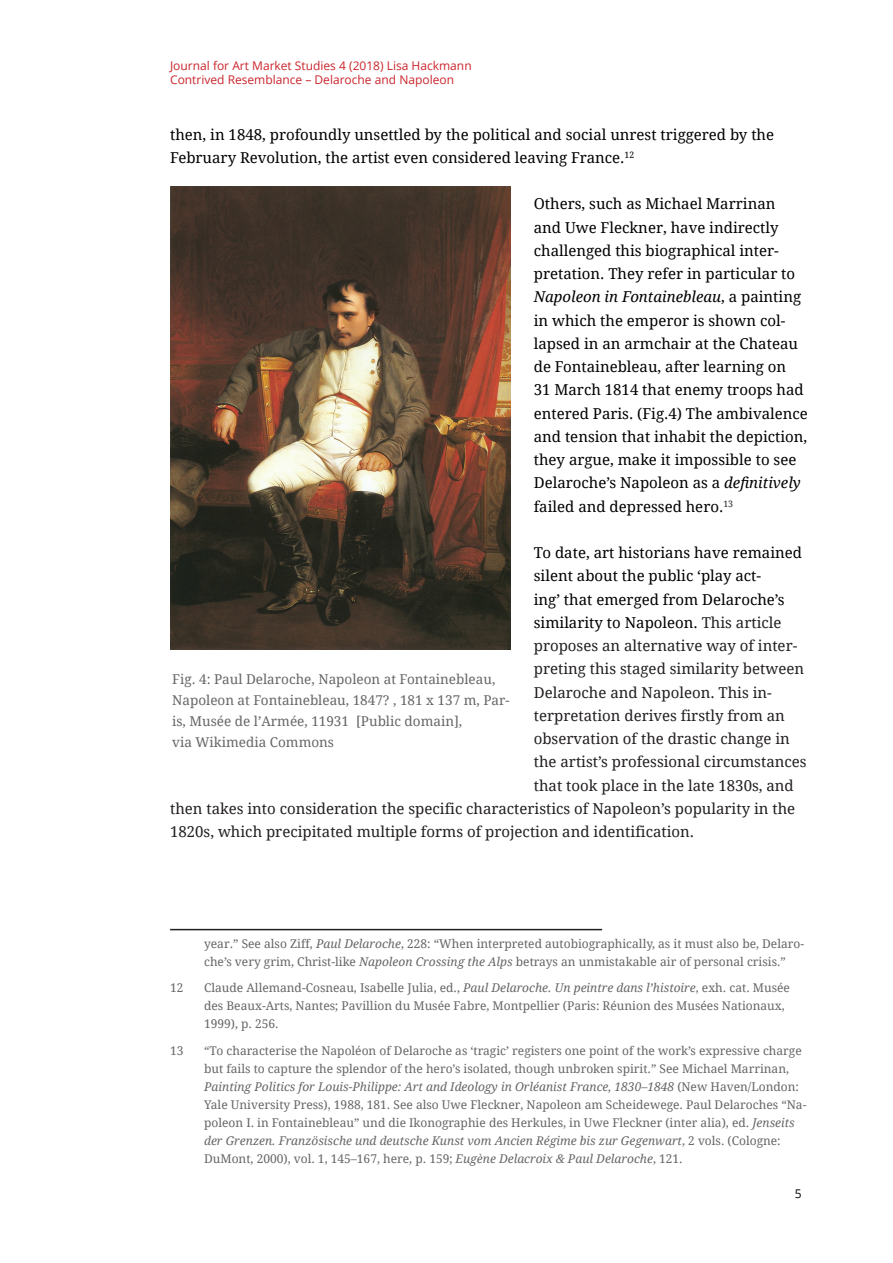
<style>
.page{position:relative;width:893px;height:1263px;background:#fff}
.page>*{position:absolute;margin:0;border:0;box-sizing:border-box;transform-origin:0 0}
.fkm-standard-absatz{font:15px/23.2px "Droid Serif";color:#000}
.fkm-standard-absatz-2{font:15px "Droid Serif";color:#231f20}
.t1{font:13.5px/21px "Droid Serif";color:#666}
.fkm-fussnoten{font:12px/18px "Droid Serif";color:#666}
.t2{font:12px/14.4px "Open Sans";color:#ca252c}
.t3{font:12px "Open Sans";color:#000}
.s1{font-style:italic}
.s2{color:#231f20}
</style>
<div class="page">
<hr style="left:170px;top:929px;width:432px;height:1px;background:#231f20">
<img style="left:170px;top:186px;width:340px;height:463px">
<p class="t2" style="left:170px;top:58px;width:303px">Journal for Art Market Studies 4 (2018) Lisa Hackmann<br>Contrived Resemblance – Delaroche and Napoleon</p>
<p class="fkm-standard-absatz" style="left:170px;top:123px;width:606px">then, in 1848, profoundly unsettled by the political and social unrest triggered by the<br>February Revolution, the artist even considered leaving France.<sup>12</sup></p>
<p class="fkm-standard-absatz" style="left:534px;top:192px;width:276px">Others, such as Michael Marrinan<br>and Uwe Fleckner, have indirectly challenged this biographical inter&shy;pretation. They refer in particular to <span class="s1">Napoleon in Fontainebleau</span>, a painting in which the emperor is shown col&shy;lapsed in an armchair at the Chateau de Fontainebleau, after learning on<br>31 March 1814 that enemy troops had entered Paris. (Fig.4) The ambivalence and tension that inhabit the depiction, they argue, make it impossible to see Delaroche’s Napoleon as a <span class="s1">definitively </span>failed and depressed hero.<sup>13</sup></p>
<p class="fkm-standard-absatz" style="left:534px;top:541px;width:270px">To date, art historians have remained</p>
<p class="fkm-standard-absatz" style="left:534px;top:564px;width:229px">silent about the public ‘play act-</p>
<p class="fkm-standard-absatz" style="left:534px;top:588px;width:252px">ing’ that emerged from Delaroche’s</p>
<p class="fkm-standard-absatz" style="left:534px;top:611px;width:249px">similarity to Napoleon. <span class="s2">This article</span></p>
<p class="fkm-standard-absatz-2" style="left:534px;top:637px;width:265px">proposes an alternative way of inter-</p>
<p class="fkm-standard-absatz-2" style="left:534px;top:660px;width:272px">preting this staged similarity between</p>
<p class="fkm-standard-absatz-2" style="left:534px;top:684px;width:240px">Delaroche and Napoleon. This in-</p>
<p class="fkm-standard-absatz-2" style="left:534px;top:707px;width:253px">terpretation derives firstly from an</p>
<p class="fkm-standard-absatz-2" style="left:534px;top:730px;width:258px">observation of the drastic change in</p>
<p class="fkm-standard-absatz-2" style="left:534px;top:753px;width:274px">the artist’s professional circumstances</p>
<p class="fkm-standard-absatz-2" style="left:534px;top:777px;width:261px">that took place in the late 1830s, and</p>
<p class="fkm-standard-absatz-2" style="left:170px;top:800px;width:627px">then takes into consideration the specific characteristics of Napoleon’s popularity in the</p>
<p class="fkm-standard-absatz-2" style="left:170px;top:823px;width:526px">1820s, which precipitated multiple forms of projection and identification.</p>
<p class="t1" style="left:172px;top:669px;width:339px">Fig. 4: Paul Delaroche, Napoleon at Fontainebleau, Napoleon at Fontainebleau, 1847? , 181 x 137 m, Par&shy;is, Musée de l’Armée, 11931 [Public domain],<br>via Wikimedia Commons</p>
<p class="fkm-fussnoten" style="left:204px;top:934px;width:601px">year.” See also Ziff, <span class="s1">Paul Delaroche</span>, 228: “When interpreted autobiographically, as it must also be, Delaro&shy;che’s very grim, Christ-like <span class="s1">Napoleon Crossing the Alps</span> betrays an unmistakable air of personal crisis.”</p>
<p class="fkm-fussnoten" style="left:170px;top:979px;width:15px">12</p>
<p class="fkm-fussnoten" style="left:204px;top:979px;width:587px">Claude Allemand-Cosneau, Isabelle Julia, ed., <span class="s1">Paul Delaroche. Un peintre dans l’histoire</span>, exh. cat. Musée des Beaux-Arts, Nantes; Pavillion du Musée Fabre, Montpellier (Paris: Réunion des Musées Nationaux,<br>1999), p. 256.</p>
<p class="fkm-fussnoten" style="left:170px;top:1041px;width:15px">13</p>
<p class="fkm-fussnoten" style="left:204px;top:1041px;width:604px">“To characterise the Napoléon of Delaroche as ‘tragic’ registers one point of the work’s expressive charge but fails to capture the splendor of the hero’s isolated, though unbroken spirit.” See Michael Marrinan, <span class="s1">Painting Politics for Louis-Philippe: Art and Ideology in Orléanist France, 1830–1848</span> (New Haven/London:<br>Yale University Press), 1988, 181. See also Uwe Fleckner, Napoleon am Scheidewege. Paul Delaroches “Na&shy;poleon I. in Fontainebleau” und die Ikonographie des Herkules, in Uwe Fleckner (inter alia), ed. <span class="s1">Jenseits der Grenzen. Französische und deutsche Kunst vom Ancien Régime bis zur Gegenwart</span>, 2 vols. (Cologne:<br>DuMont, 2000), vol. 1, 145–167, here, p. 159; <span class="s1">Eugène Delacroix &amp; Paul Delaroche</span>, 121.</p>
<p class="t3" style="left:795px;top:1185px;width:8px">5</p>
</div>
